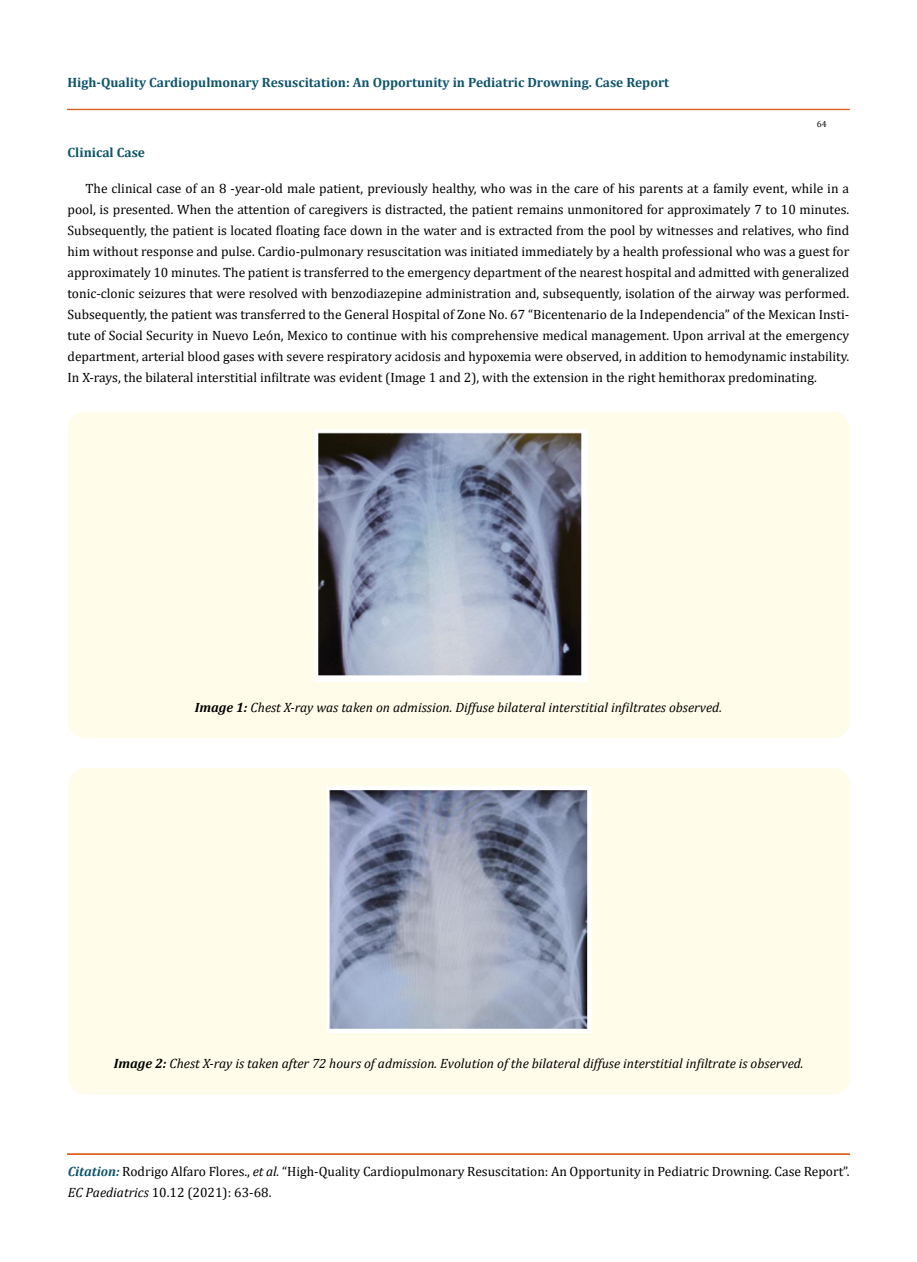
<style>
.page{position:relative;width:917px;height:1262px;background:#fff}
.page>*{position:absolute;margin:0;border:0;box-sizing:border-box;transform-origin:0 0}
.t1{font:13.5px/21px "Cambria";color:#000}
.t2{font:italic 13.5px "Cambria";color:#000}
.t3{font:700 13.5px "Cambria";color:#0e546a}
.t4{font:9px "Cambria";color:#000}
.s1{font-weight:700}
.s2{font-weight:700;font-style:italic;color:#0e546a}
.s3{font-style:italic}
</style>
<div class="page">
<div style="left:67px;top:109px;width:782px;height:1px;border:1px solid #e05d1a"></div>
<hr style="left:67px;top:1154px;width:782px;height:1px;background:#e05d1a">
<div style="left:68px;top:411px;width:782px;height:327px;background:#fffde9;border-radius:18px"></div>
<img style="left:314px;top:429px;width:273px;height:252px">
<div style="left:68px;top:768px;width:782px;height:326px;background:#fffde9;border-radius:18px"></div>
<img style="left:327px;top:786px;width:264px;height:246px">
<p class="t3" style="left:68px;top:73px;width:603px">High-Quality Cardiopulmonary Resuscitation: An Opportunity in Pediatric Drowning. Case Report</p>
<p class="t4" style="left:816px;top:118px;width:11px">64</p>
<p class="t3" style="left:67px;top:143px;width:79px">Clinical Case</p>
<p class="t1" style="left:67px;top:178px;width:783px;text-align:justify;text-indent:18px">The clinical case of an 8 -year-old male patient, previously healthy, who was in the care of his parents at a family event, while in a pool, is presented. When the attention of caregivers is distracted, the patient remains unmonitored for approximately 7 to 10 minutes.<br>Subsequently, the patient is located floating face down in the water and is extracted from the pool by witnesses and relatives, who find him without response and pulse. Cardio-pulmonary resuscitation was initiated immediately by a health professional who was a guest for approximately 10 minutes. The patient is transferred to the emergency department of the nearest hospital and admitted with generalized tonic-clonic seizures that were resolved with benzodiazepine administration and, subsequently, isolation of the airway was performed.<br>Subsequently, the patient was transferred to the General Hospital of Zone No. 67 “Bicentenario de la Independencia” of the Mexican Insti&shy;tute of Social Security in Nuevo León, Mexico to continue with his comprehensive medical management. Upon arrival at the emergency department, arterial blood gases with severe respiratory acidosis and hypoxemia were observed, in addition to hemodynamic instability.<br>In X-rays, the bilateral interstitial infiltrate was evident (Image 1 and 2), with the extension in the right hemithorax predominating.</p>
<p class="t2" style="left:195px;top:698px;width:528px"><span class="s1">Image 1:</span> Chest X-ray was taken on admission. Diffuse bilateral interstitial infiltrates observed.</p>
<p class="t2" style="left:114px;top:1054px;width:691px"><span class="s1">Image 2:</span> Chest X-ray is taken after 72 hours of admission. Evolution of the bilateral diffuse interstitial infiltrate is observed.</p>
<p class="t1" style="left:68px;top:1161px;width:783px"><span class="s2">Citation:</span> Rodrigo Alfaro Flores., <span class="s3">et al.</span> “High-Quality Cardiopulmonary Resuscitation: An Opportunity in Pediatric Drowning. Case Report”.<br><span class="s3">EC Paediatrics</span> 10.12 (2021): 63-68.</p>
</div>
